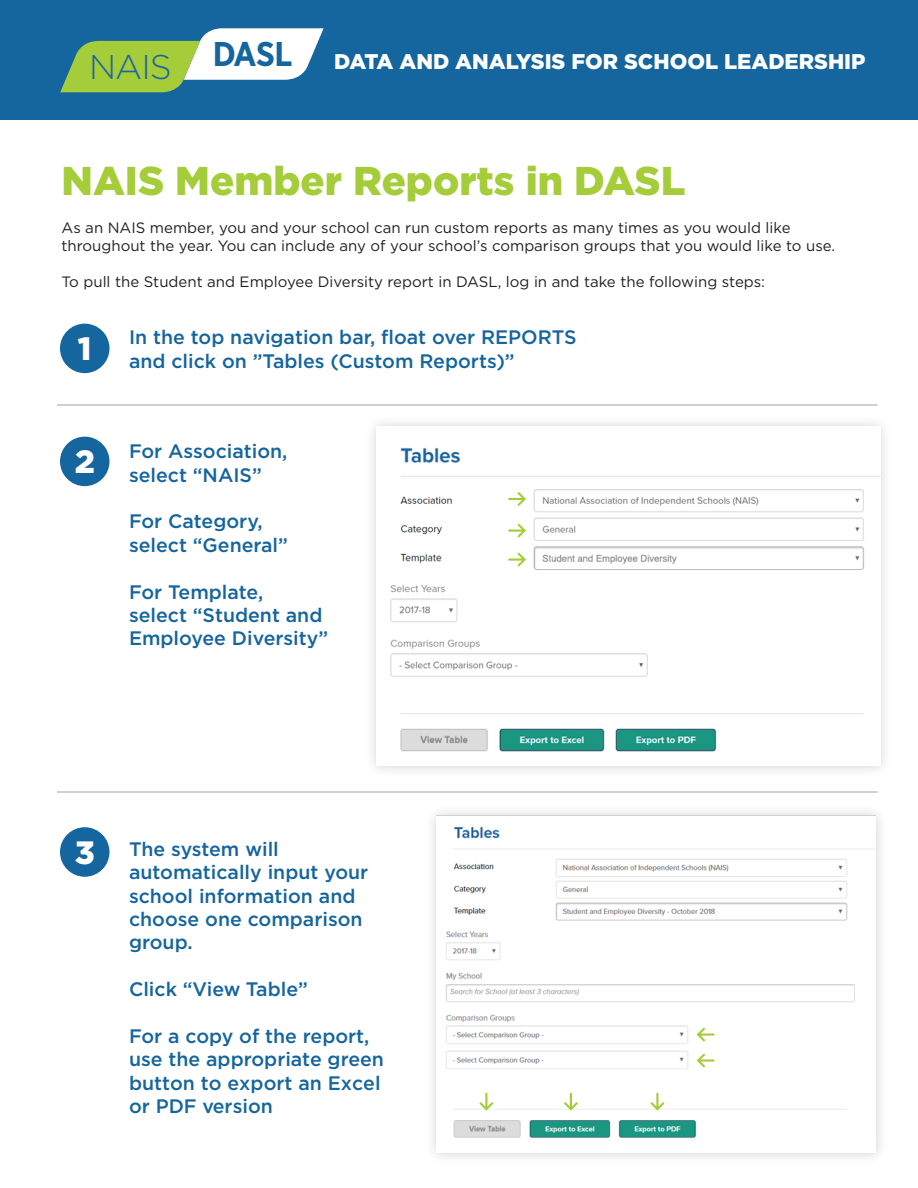
<style>
.page{position:relative;width:918px;height:1188px;background:#fff}
.page>*{position:absolute;margin:0;border:0;box-sizing:border-box;transform-origin:0 0}
.t1{font:900 40.2px "Gotham";color:#a5cd3a}
.t2{font:900 32.25px "Gotham";color:#fff}
.t3{font:900 21.3px "Gotham";color:#fff}
.t4{font:500 19.5px/23.4px "Gotham";color:#15659e}
.t5{font:15px/18px "Gotham";color:#231f20}
.s1{font-weight:300;font-size:34.35px;color:#2064a0}
.s2{font-family:"Gotham Narrow";font-weight:700;font-size:34.35px;color:#15659e}
</style>
<div class="page">
<div style="left:0;top:0;width:918px;height:120px;background:#15659e"></div>
<svg style="left:60px;top:28px;width:264px;height:64px"></svg>
<div style="left:60px;top:324px;width:50px;height:49px;background:#15659e;border-radius:50%"></div>
<div style="left:60px;top:437px;width:50px;height:49px;background:#15659e;border-radius:50%"></div>
<div style="left:60px;top:827px;width:50px;height:50px;background:#15659e;border-radius:50%"></div>
<img style="left:445px;top:826px;width:431px;height:313px">
<img style="left:390px;top:447px;width:490px;height:305px">
<hr style="left:57px;top:404px;width:821px;height:2px;background:#c0c0c0">
<hr style="left:57px;top:791px;width:821px;height:2px;background:#c0c0c0">
<svg style="left:697px;top:1028px;width:18px;height:13px"></svg>
<svg style="left:479px;top:1093px;width:14px;height:18px"></svg>
<svg style="left:564px;top:1093px;width:14px;height:18px"></svg>
<svg style="left:650px;top:1093px;width:14px;height:18px"></svg>
<svg style="left:697px;top:1054px;width:18px;height:13px"></svg>
<svg style="left:508px;top:492px;width:18px;height:14px"></svg>
<svg style="left:508px;top:524px;width:18px;height:14px"></svg>
<svg style="left:508px;top:553px;width:18px;height:14px"></svg>
<p class="t3" style="left:89px;top:46px;width:778px"><span class="s1">NAIS</span> <span class="s2">DASL</span> DATA AND ANALYSIS FOR SCHOOL LEADERSHIP</p>
<h1 class="t1" style="left:62px;top:153px;width:626px">NAIS Member Reports in DASL</h1>
<p class="t5" style="left:62px;top:218px;width:775px">As an NAIS member, you and your school can run custom reports as many times as you would like throughout the year. You can include any of your school’s comparison groups that you would like to use.</p>
<p class="t5" style="left:62px;top:272px;width:705px">To pull the Student and Employee Diversity report in DASL, log in and take the following steps:</p>
<h2 class="t2" style="left:78px;top:326px;width:15px">1</h2>
<p class="t4" style="left:129px;top:325px;width:449px">In the top navigation bar, float over REPORTS and click on ”Tables (Custom Reports)”</p>
<h2 class="t2" style="left:75px;top:439px;width:22px">2</h2>
<p class="t4" style="left:129px;top:439px;width:160px">For Association, select “NAIS”</p>
<p class="t4" style="left:129px;top:509px;width:160px">For Category, select “General”</p>
<p class="t4" style="left:129px;top:580px;width:201px">For Template,<br>select “Student and<br>Employee Diversity”</p>
<h2 class="t2" style="left:75px;top:830px;width:22px">3</h2>
<p class="t4" style="left:129px;top:837px;width:241px">The system will automatically input your school information and choose one comparison group.</p>
<p class="t4" style="left:129px;top:977px;width:180px">Click “View Table”</p>
<p class="t4" style="left:129px;top:1024px;width:257px">For a copy of the report, use the appropriate green button to export an Excel or PDF version</p>
</div>
